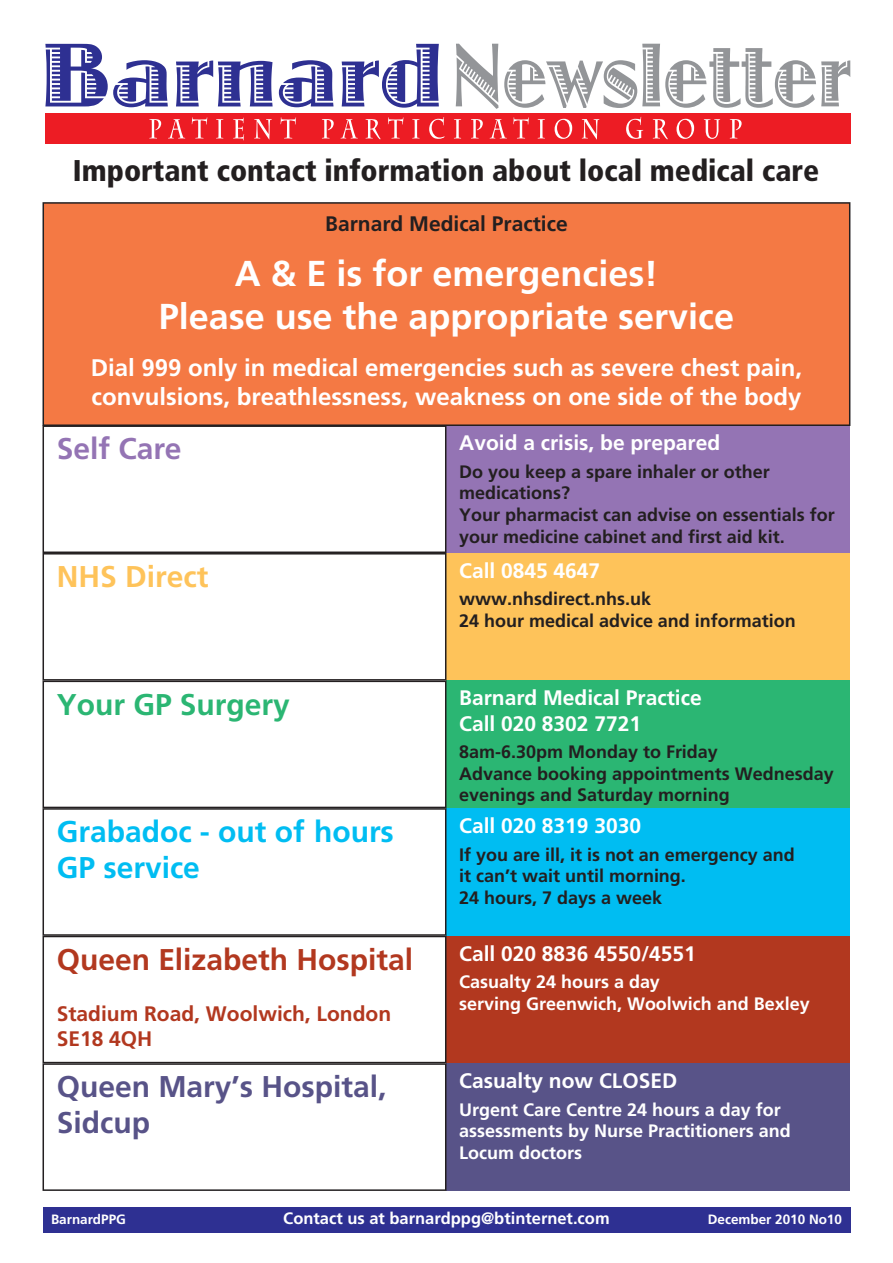
<style>
.page{position:relative;width:893px;height:1263px;background:#fff}
.page>*{position:absolute;margin:0;border:0;box-sizing:border-box;transform-origin:0 0}
.t1{font:93.9px "Jazz Let Plain";color:#939598;scale:.78 1}
.t2{font:700 36px/43.2px "Frutiger";color:#fff;text-align:center}
.t3{font:900 condensed 30px "Frutiger";color:#231f20}
.t4{font:700 30px/36px "Frutiger";color:#00bdf2}
.t5{font:700 30px/36px "Frutiger";color:#585388}
.t6{font:700 30px "Frutiger";color:#b2381f}
.t7{font:700 30px "Frutiger";color:#2bb673}
.t8{font:700 30px "Frutiger";color:#fec35a}
.t9{font:700 30px "Frutiger";color:#9474b4}
.t10{font:700 24px/28.8px "Frutiger";color:#fff}
.t11{font:700 21px/25.2px "Frutiger";color:#fff}
.t12{font:700 21px/25.2px "Frutiger";color:#b2381f}
.t13{font:700 21px "Frutiger";color:#231f20}
.t14{font:700 18px/21.6px "Frutiger";color:#231f20}
.t15{font:700 18px/21.6px "Frutiger";color:#fff}
.t16{font:700 16.5px "Frutiger";color:#fff}
.t17{font:700 13.5px "Frutiger";color:#fff}
</style>
<div class="page">
<div style="left:446px;top:425px;width:404px;height:128px;background:#9474b4"></div>
<div style="left:446px;top:553px;width:404px;height:128px;background:#fec35a"></div>
<div style="left:446px;top:681px;width:404px;height:127px;background:#2bb673"></div>
<div style="left:446px;top:808px;width:404px;height:128px;background:#00bdf2"></div>
<div style="left:446px;top:936px;width:404px;height:127px;background:#b2381f"></div>
<div style="left:446px;top:1063px;width:404px;height:128px;background:#585388"></div>
<div style="left:43px;top:203px;width:807px;height:222px;background:#f47944"></div>
<div style="left:43px;top:202px;width:807px;height:224px;border:2px solid #231f20"></div>
<div style="left:45px;top:113px;width:806px;height:31px;background:#ed1c24"></div>
<svg style="left:45px;top:44px;width:123px;height:63px"></svg>
<svg style="left:176px;top:60px;width:97px;height:46px"></svg>
<svg style="left:279px;top:60px;width:54px;height:47px"></svg>
<svg style="left:342px;top:44px;width:97px;height:64px"></svg>
<svg style="left:149px;top:119px;width:12px;height:20px"></svg>
<svg style="left:168px;top:119px;width:17px;height:20px"></svg>
<svg style="left:192px;top:117px;width:15px;height:22px"></svg>
<svg style="left:216px;top:119px;width:7px;height:20px"></svg>
<svg style="left:233px;top:118px;width:11px;height:22px"></svg>
<svg style="left:254px;top:119px;width:18px;height:21px"></svg>
<svg style="left:281px;top:117px;width:15px;height:22px"></svg>
<svg style="left:322px;top:119px;width:12px;height:20px"></svg>
<svg style="left:341px;top:119px;width:17px;height:20px"></svg>
<svg style="left:366px;top:119px;width:15px;height:20px"></svg>
<svg style="left:388px;top:117px;width:15px;height:22px"></svg>
<svg style="left:412px;top:119px;width:7px;height:20px"></svg>
<svg style="left:429px;top:117px;width:15px;height:22px"></svg>
<svg style="left:454px;top:119px;width:7px;height:20px"></svg>
<svg style="left:471px;top:119px;width:12px;height:20px"></svg>
<svg style="left:490px;top:119px;width:17px;height:20px"></svg>
<svg style="left:513px;top:117px;width:16px;height:22px"></svg>
<svg style="left:538px;top:119px;width:7px;height:20px"></svg>
<svg style="left:555px;top:119px;width:17px;height:20px"></svg>
<svg style="left:582px;top:119px;width:17px;height:21px"></svg>
<svg style="left:626px;top:117px;width:17px;height:22px"></svg>
<svg style="left:653px;top:119px;width:15px;height:20px"></svg>
<svg style="left:676px;top:119px;width:18px;height:20px"></svg>
<svg style="left:704px;top:119px;width:16px;height:20px"></svg>
<svg style="left:730px;top:119px;width:12px;height:20px"></svg>
<div style="left:43px;top:1207px;width:807px;height:25px;background:#2e3092"></div>
<div style="left:43px;top:425px;width:403px;height:128px;border:2px solid #231f20"></div>
<div style="left:43px;top:553px;width:403px;height:128px;border:2px solid #231f20"></div>
<div style="left:43px;top:681px;width:403px;height:127px;border:2px solid #231f20"></div>
<div style="left:43px;top:808px;width:403px;height:128px;border:2px solid #231f20"></div>
<div style="left:43px;top:936px;width:403px;height:127px;border:2px solid #231f20"></div>
<div style="left:43px;top:1063px;width:403px;height:128px;border:2px solid #231f20"></div>
<h1 class="t1" style="left:452px;top:19px;width:513px">Newsletter</h1>
<h3 class="t3" style="left:73px;top:158px;width:748px">Important contact information about local medical care</h3>
<p class="t13" style="left:325px;top:216px;width:244px">Barnard Medical Practice</p>
<h2 class="t2" style="left:159px;top:255px;width:577px">A &amp; E is for emergencies!<br>Please use the appropriate service</h2>
<h3 class="t10" style="left:91px;top:355px;width:713px">Dial 999 only in medical emergencies such as severe chest pain, convulsions, breathlessness, weakness on one side of the body</h3>
<h3 class="t9" style="left:57px;top:437px;width:126px">Self Care</h3>
<h3 class="t8" style="left:57px;top:564px;width:153px">NHS Direct</h3>
<h3 class="t7" style="left:57px;top:692px;width:235px">Your GP Surgery</h3>
<h3 class="t4" style="left:57px;top:816px;width:339px">Grabadoc - out of hours<br>GP service</h3>
<h3 class="t6" style="left:57px;top:947px;width:358px">Queen Elizabeth Hospital</h3>
<p class="t12" style="left:57px;top:1003px;width:336px">Stadium Road, Woolwich, London<br>SE18 4QH</p>
<h3 class="t5" style="left:57px;top:1071px;width:331px">Queen Mary’s Hospital,<br>Sidcup</h3>
<p class="t11" style="left:459px;top:432px;width:262px">Avoid a crisis, be prepared</p>
<p class="t14" style="left:459px;top:462px;width:377px">Do you keep a spare inhaler or other medications?<br>Your pharmacist can advise on essentials for your medicine cabinet and first aid kit.</p>
<p class="t11" style="left:459px;top:559px;width:142px">Call 0845 4647</p>
<p class="t14" style="left:459px;top:590px;width:338px">www.nhsdirect.nhs.uk<br>24 hour medical advice and information</p>
<p class="t11" style="left:459px;top:687px;width:244px">Barnard Medical Practice<br>Call 020 8302 7721</p>
<p class="t14" style="left:459px;top:742px;width:376px">8am-6.30pm Monday to Friday<br>Advance booking appointments Wednesday evenings and Saturday morning</p>
<p class="t11" style="left:459px;top:815px;width:183px">Call 020 8319 3030</p>
<p class="t14" style="left:459px;top:845px;width:337px">If you are ill, it is not an emergency and it can’t wait until morning.<br>24 hours, 7 days a week</p>
<p class="t11" style="left:459px;top:942px;width:238px">Call 020 8836 4550/4551</p>
<p class="t15" style="left:459px;top:972px;width:352px">Casualty 24 hours a day<br>serving Greenwich, Woolwich and Bexley</p>
<p class="t11" style="left:459px;top:1070px;width:219px">Casualty now CLOSED</p>
<p class="t15" style="left:459px;top:1100px;width:333px">Urgent Care Centre 24 hours a day for assessments by Nurse Practitioners and<br>Locum doctors</p>
<p class="t17" style="left:51px;top:1214px;width:76px">BarnardPPG</p>
<p class="t16" style="left:283px;top:1211px;width:328px">Contact us at barnardppg@btinternet.com</p>
<p class="t17" style="left:708px;top:1214px;width:136px">December 2010 No10</p>
</div>
